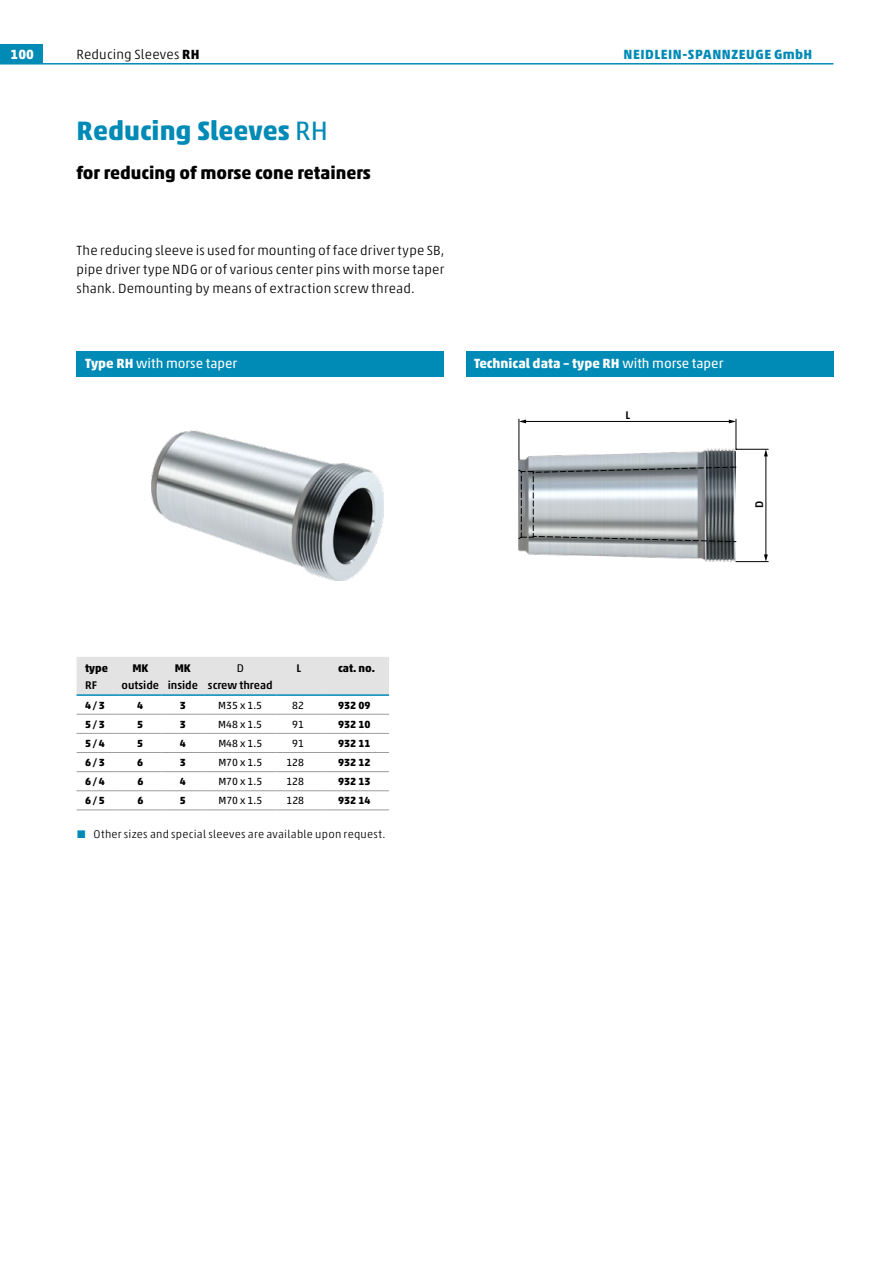
<style>
.page{position:relative;width:893px;height:1263px;background:#fff}
.page>*{position:absolute;margin:0;border:0;box-sizing:border-box;transform-origin:0 0}
.t1{font:700 27px "Akko Std";color:#008ab6}
.t2{font:700 18px "Akko Std";color:#000}
.t3{font:300 13.5px/19.2px "Akko Std";letter-spacing:.015em;color:#000;text-align:justify}
.t4{font:700 13.5px "Akko Std";color:#fff}
.t5{font:700 13.5px "Akko Std";letter-spacing:.04em;color:#008ab6}
.t6{font:13.5px "Akko Std";color:#fff}
.t7{font:300 11.25px "Akko Std";letter-spacing:.02em;color:#000}
.t8{font:500 11.25px "Akko Std";color:#000}
.t9{font:700 11.25px "Akko Std";color:#000}
.t10{font:11.25px "Akko Std";color:#000}
.t11{font:700 10.5px "Akko Std";color:#000}
.t12{font:10.5px "Akko Std";color:#000}
.s1{font-weight:700}
.s2{font-weight:400}
.s3{font-family:"The Sans LP3 Lig";font-weight:400;color:#008ab6}
</style>
<div class="page">
<div style="left:0;top:45px;width:43px;height:19px;background:#008ab6"></div>
<hr style="left:0;top:63px;width:833px;height:2px;background:#008ab6">
<div style="left:77px;top:351px;width:367px;height:25px;background:#008ab6"></div>
<div style="left:466px;top:351px;width:367px;height:25px;background:#008ab6"></div>
<img style="left:152px;top:430px;width:231px;height:150px">
<img style="left:519px;top:449px;width:217px;height:113px">
<div style="left:77px;top:657px;width:312px;height:37px;background:#e3e3e3"></div>
<hr style="left:77px;top:694px;width:42px;height:2px;background:#008ab6">
<hr style="left:119px;top:694px;width:43px;height:2px;background:#008ab6">
<hr style="left:162px;top:694px;width:42px;height:2px;background:#008ab6">
<hr style="left:204px;top:694px;width:72px;height:2px;background:#008ab6">
<hr style="left:276px;top:694px;width:45px;height:2px;background:#008ab6">
<hr style="left:321px;top:694px;width:68px;height:2px;background:#008ab6">
<hr style="left:77px;top:714px;width:42px;height:1px;background:#9c9d9d">
<hr style="left:119px;top:714px;width:43px;height:1px;background:#9c9d9d">
<hr style="left:162px;top:714px;width:42px;height:1px;background:#9c9d9d">
<hr style="left:204px;top:714px;width:72px;height:1px;background:#9c9d9d">
<hr style="left:276px;top:714px;width:45px;height:1px;background:#9c9d9d">
<hr style="left:321px;top:714px;width:68px;height:1px;background:#9c9d9d">
<hr style="left:77px;top:733px;width:42px;height:1px;background:#9c9d9d">
<hr style="left:119px;top:733px;width:43px;height:1px;background:#9c9d9d">
<hr style="left:162px;top:733px;width:42px;height:1px;background:#9c9d9d">
<hr style="left:204px;top:733px;width:72px;height:1px;background:#9c9d9d">
<hr style="left:276px;top:733px;width:45px;height:1px;background:#9c9d9d">
<hr style="left:321px;top:733px;width:68px;height:1px;background:#9c9d9d">
<hr style="left:77px;top:752px;width:42px;height:1px;background:#9c9d9d">
<hr style="left:119px;top:752px;width:43px;height:1px;background:#9c9d9d">
<hr style="left:162px;top:752px;width:42px;height:1px;background:#9c9d9d">
<hr style="left:204px;top:752px;width:72px;height:1px;background:#9c9d9d">
<hr style="left:276px;top:752px;width:45px;height:1px;background:#9c9d9d">
<hr style="left:321px;top:752px;width:68px;height:1px;background:#9c9d9d">
<hr style="left:77px;top:771px;width:42px;height:1px;background:#9c9d9d">
<hr style="left:119px;top:771px;width:43px;height:1px;background:#9c9d9d">
<hr style="left:162px;top:771px;width:42px;height:1px;background:#9c9d9d">
<hr style="left:204px;top:771px;width:72px;height:1px;background:#9c9d9d">
<hr style="left:276px;top:771px;width:45px;height:1px;background:#9c9d9d">
<hr style="left:321px;top:771px;width:68px;height:1px;background:#9c9d9d">
<hr style="left:77px;top:790px;width:42px;height:1px;background:#9c9d9d">
<hr style="left:119px;top:790px;width:43px;height:1px;background:#9c9d9d">
<hr style="left:162px;top:790px;width:42px;height:1px;background:#9c9d9d">
<hr style="left:204px;top:790px;width:72px;height:1px;background:#9c9d9d">
<hr style="left:276px;top:790px;width:45px;height:1px;background:#9c9d9d">
<hr style="left:321px;top:790px;width:68px;height:1px;background:#9c9d9d">
<hr style="left:77px;top:810px;width:42px;height:1px;background:#9c9d9d">
<hr style="left:119px;top:810px;width:43px;height:1px;background:#9c9d9d">
<hr style="left:162px;top:810px;width:42px;height:1px;background:#9c9d9d">
<hr style="left:204px;top:810px;width:72px;height:1px;background:#9c9d9d">
<hr style="left:276px;top:810px;width:45px;height:1px;background:#9c9d9d">
<hr style="left:321px;top:810px;width:68px;height:1px;background:#9c9d9d">
<hr style="left:736px;top:419px;width:1px;height:30px;background:#000">
<hr style="left:519px;top:419px;width:1px;height:41px;background:#000">
<hr style="left:736px;top:449px;width:32px;height:1px;background:#000">
<hr style="left:736px;top:561px;width:32px;height:1px;background:#000">
<svg style="left:518px;top:467px;width:218px;height:75px;background:#9fa5a9"></svg>
<hr style="left:525px;top:421px;width:205px;height:1px;background:#000">
<svg style="left:729px;top:420px;width:7px;height:3px"></svg>
<svg style="left:519px;top:420px;width:7px;height:3px"></svg>
<hr style="left:766px;top:455px;width:1px;height:101px;background:#000">
<svg style="left:764px;top:449px;width:4px;height:7px"></svg>
<svg style="left:764px;top:554px;width:4px;height:8px"></svg>
<p class="t4" style="left:11px;top:46px;width:25px">100</p>
<p class="t5" style="left:623px;top:46px;width:190px">NEIDLEIN-SPANNZEUGE GmbH</p>
<p class="t3" style="left:77px;top:44px;width:124px">Reducing Sleeves <span class="s1">RH</span></p>
<h1 class="t1" style="left:77px;top:114px;width:253px">Reducing Sleeves <span class="s2">RH</span></h1>
<h2 class="t2" style="left:77px;top:161px;width:296px">for reducing of morse cone retainers</h2>
<p class="t3" style="left:77px;top:241px;width:369px">The reducing sleeve is used for mounting of face driver type SB, pipe driver type NDG or of various center pins with morse taper shank. Demounting by means of extraction screw thread.</p>
<p class="t6" style="left:85px;top:355px;width:154px"><span class="s1">Type RH</span> with morse taper</p>
<p class="t4" style="left:474px;top:355px;width:251px">Technical data – type RH <span class="s2">with morse taper</span></p>
<p class="t9" style="left:85px;top:661px;width:24px">type</p>
<p class="t9" style="left:132px;top:661px;width:17px">MK</p>
<p class="t9" style="left:175px;top:661px;width:17px">MK</p>
<p class="t10" style="left:237px;top:661px;width:9px">D</p>
<p class="t8" style="left:296px;top:661px;width:6px">L</p>
<p class="t9" style="left:338px;top:661px;width:38px">cat. no.</p>
<p class="t8" style="left:85px;top:679px;width:13px">RF</p>
<p class="t8" style="left:122px;top:679px;width:153px">outside inside screw thread</p>
<p class="t11" style="left:85px;top:699px;width:21px">4/3</p>
<p class="t11" style="left:137px;top:699px;width:8px">4</p>
<p class="t11" style="left:180px;top:699px;width:8px">3</p>
<p class="t12" style="left:218px;top:699px;width:45px">M35 x 1.5</p>
<p class="t12" style="left:292px;top:699px;width:13px">82</p>
<p class="t11" style="left:338px;top:699px;width:34px">932 09</p>
<p class="t11" style="left:85px;top:718px;width:21px">5/3</p>
<p class="t11" style="left:137px;top:718px;width:8px">5</p>
<p class="t11" style="left:180px;top:718px;width:8px">3</p>
<p class="t12" style="left:218px;top:718px;width:45px">M48 x 1.5</p>
<p class="t12" style="left:292px;top:718px;width:13px">91</p>
<p class="t11" style="left:338px;top:718px;width:34px">932 10</p>
<p class="t11" style="left:85px;top:737px;width:21px">5/4</p>
<p class="t11" style="left:137px;top:737px;width:8px">5</p>
<p class="t11" style="left:180px;top:737px;width:8px">4</p>
<p class="t12" style="left:218px;top:737px;width:45px">M48 x 1.5</p>
<p class="t12" style="left:292px;top:737px;width:13px">91</p>
<p class="t11" style="left:338px;top:737px;width:34px">932 11</p>
<p class="t11" style="left:85px;top:756px;width:21px">6/3</p>
<p class="t11" style="left:137px;top:756px;width:8px">6</p>
<p class="t11" style="left:180px;top:756px;width:8px">3</p>
<p class="t12" style="left:218px;top:756px;width:45px">M70 x 1.5</p>
<p class="t12" style="left:286px;top:756px;width:19px">128</p>
<p class="t11" style="left:338px;top:756px;width:34px">932 12</p>
<p class="t11" style="left:85px;top:775px;width:21px">6/4</p>
<p class="t11" style="left:137px;top:775px;width:8px">6</p>
<p class="t11" style="left:180px;top:775px;width:8px">4</p>
<p class="t12" style="left:218px;top:775px;width:45px">M70 x 1.5</p>
<p class="t12" style="left:286px;top:775px;width:19px">128</p>
<p class="t11" style="left:338px;top:775px;width:34px">932 13</p>
<p class="t11" style="left:85px;top:794px;width:21px">6/5</p>
<p class="t11" style="left:137px;top:794px;width:8px">6</p>
<p class="t11" style="left:180px;top:794px;width:8px">5</p>
<p class="t12" style="left:218px;top:794px;width:45px">M70 x 1.5</p>
<p class="t12" style="left:286px;top:794px;width:19px">128</p>
<p class="t11" style="left:338px;top:794px;width:34px">932 14</p>
<p class="t7" style="left:77px;top:827px;width:310px"><span class="s3">■</span> Other sizes and special sleeves are available upon request.</p>
<p class="t8" style="left:625px;top:408px;width:6px">L</p>
<p class="t8" style="left:752px;top:508px;width:9px;rotate:-90deg">D</p>
</div>
